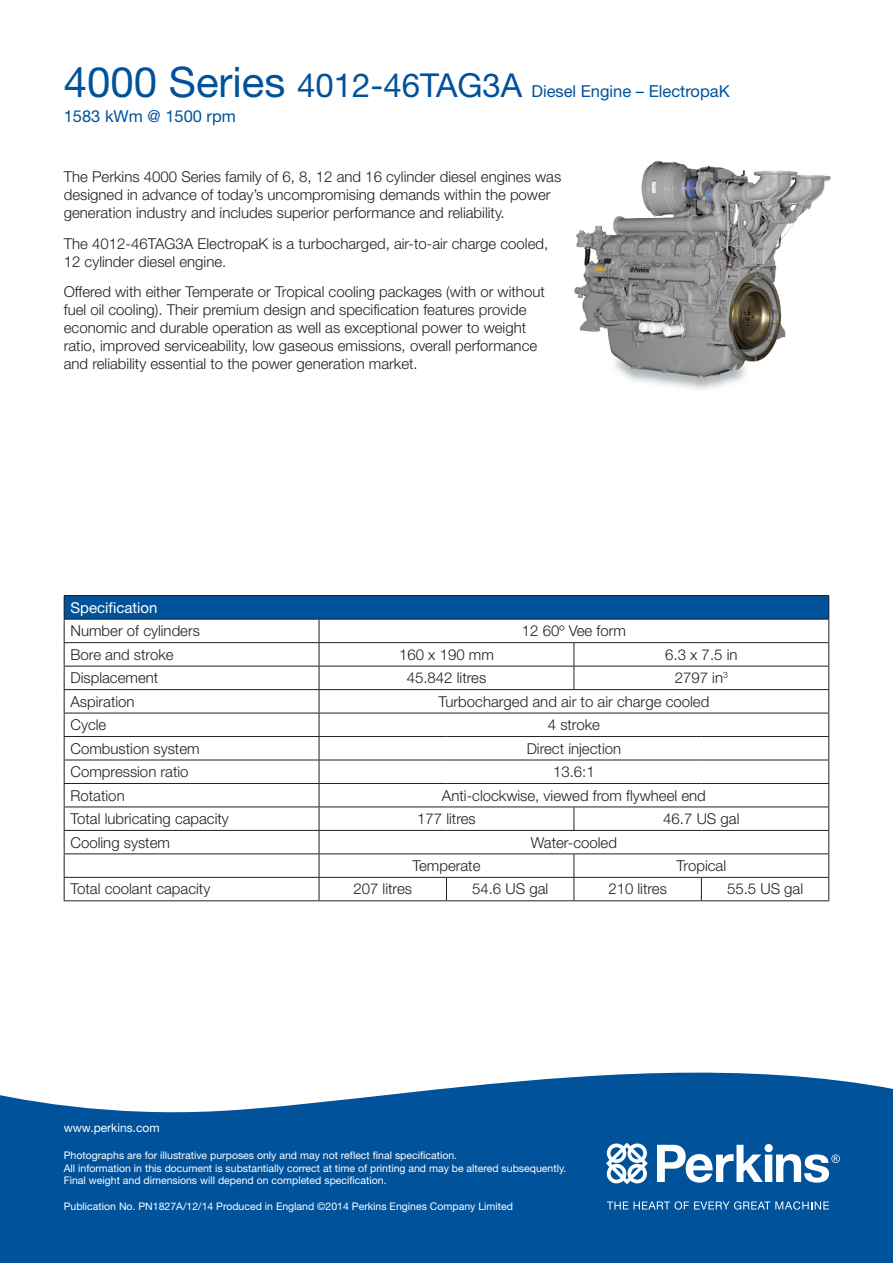
<style>
.page{position:relative;width:893px;height:1263px;background:#fff}
.page>*{position:absolute;margin:0;border:0;box-sizing:border-box;transform-origin:0 0}
.t1{font:16.5px/24.8px "Helvetica Neue";color:#00529b}
.Overview_Text{font:300 15px/18px "Helvetica Neue";color:#231f20}
.Table_-_Text_Centred{font:300 15px "Helvetica Neue";color:#231f20}
.Table_-_Text_Left__1{font:300 15px "Helvetica Neue";color:#231f20}
.Table_-_Headings_Lef{font:15px "Helvetica Neue";color:#fff}
.t2{font:12px "Helvetica Neue";color:#fff}
.t3{font:10.5px/12.6px "Helvetica Neue";color:#fff}
.s1{font-size:42px}
.s2{font-size:33px}
</style>
<div class="page">
<svg style="left:0;top:1072px;width:893px;height:191px;background:#1b64a5"></svg>
<svg style="left:607px;top:1201px;width:21px;height:8px"></svg>
<svg style="left:634px;top:1201px;width:195px;height:9px;background:#4480b5"></svg>
<svg style="left:606px;top:1143px;width:42px;height:41px"></svg>
<svg style="left:657px;top:1144px;width:183px;height:38px"></svg>
<img style="left:574px;top:161px;width:257px;height:229px">
<div style="left:64px;top:596px;width:765px;height:23px;background:#00529b"></div>
<svg style="left:65px;top:620px;width:763px;height:280px"></svg>
<hr style="left:319px;top:642px;width:127px;height:1px;background:#231f20">
<hr style="left:446px;top:642px;width:128px;height:1px;background:#231f20">
<hr style="left:574px;top:642px;width:127px;height:1px;background:#231f20">
<hr style="left:701px;top:642px;width:128px;height:1px;background:#231f20">
<hr style="left:319px;top:666px;width:127px;height:1px;background:#231f20">
<hr style="left:446px;top:666px;width:128px;height:1px;background:#231f20">
<hr style="left:574px;top:666px;width:127px;height:1px;background:#231f20">
<svg style="left:574px;top:643px;width:1px;height:46px"></svg>
<hr style="left:701px;top:666px;width:128px;height:1px;background:#231f20">
<hr style="left:64px;top:689px;width:255px;height:1px;background:#231f20">
<hr style="left:319px;top:689px;width:127px;height:1px;background:#231f20">
<hr style="left:446px;top:689px;width:128px;height:1px;background:#231f20">
<hr style="left:574px;top:689px;width:127px;height:1px;background:#231f20">
<hr style="left:701px;top:689px;width:128px;height:1px;background:#231f20">
<hr style="left:64px;top:713px;width:255px;height:1px;background:#231f20">
<hr style="left:319px;top:713px;width:127px;height:1px;background:#231f20">
<hr style="left:446px;top:713px;width:128px;height:1px;background:#231f20">
<hr style="left:574px;top:713px;width:127px;height:1px;background:#231f20">
<hr style="left:701px;top:713px;width:128px;height:1px;background:#231f20">
<hr style="left:64px;top:736px;width:255px;height:1px;background:#231f20">
<hr style="left:319px;top:736px;width:127px;height:1px;background:#231f20">
<hr style="left:446px;top:736px;width:128px;height:1px;background:#231f20">
<hr style="left:574px;top:736px;width:127px;height:1px;background:#231f20">
<hr style="left:701px;top:736px;width:128px;height:1px;background:#231f20">
<hr style="left:64px;top:760px;width:255px;height:1px;background:#231f20">
<hr style="left:319px;top:760px;width:127px;height:1px;background:#231f20">
<hr style="left:446px;top:760px;width:128px;height:1px;background:#231f20">
<hr style="left:574px;top:760px;width:127px;height:1px;background:#231f20">
<hr style="left:701px;top:760px;width:128px;height:1px;background:#231f20">
<hr style="left:64px;top:783px;width:255px;height:1px;background:#231f20">
<hr style="left:319px;top:783px;width:127px;height:1px;background:#231f20">
<hr style="left:446px;top:783px;width:128px;height:1px;background:#231f20">
<hr style="left:574px;top:783px;width:127px;height:1px;background:#231f20">
<hr style="left:701px;top:783px;width:128px;height:1px;background:#231f20">
<hr style="left:64px;top:806px;width:255px;height:1px;background:#231f20">
<hr style="left:319px;top:806px;width:127px;height:1px;background:#231f20">
<hr style="left:446px;top:806px;width:128px;height:1px;background:#231f20">
<hr style="left:574px;top:806px;width:127px;height:1px;background:#231f20">
<svg style="left:574px;top:807px;width:1px;height:23px"></svg>
<hr style="left:701px;top:806px;width:128px;height:1px;background:#231f20">
<hr style="left:64px;top:830px;width:255px;height:1px;background:#231f20">
<hr style="left:319px;top:830px;width:127px;height:1px;background:#231f20">
<hr style="left:446px;top:830px;width:128px;height:1px;background:#231f20">
<hr style="left:574px;top:830px;width:127px;height:1px;background:#231f20">
<hr style="left:701px;top:830px;width:128px;height:1px;background:#231f20">
<svg style="left:446px;top:878px;width:1px;height:22px"></svg>
<hr style="left:64px;top:666px;width:255px;height:1px;background:#231f20">
<hr style="left:64px;top:853px;width:255px;height:1px;background:#231f20">
<hr style="left:64px;top:877px;width:255px;height:1px;background:#231f20">
<svg style="left:701px;top:878px;width:1px;height:22px"></svg>
<hr style="left:64px;top:900px;width:255px;height:1px;background:#231f20">
<hr style="left:64px;top:595px;width:255px;height:1px;background:#231f20">
<svg style="left:64px;top:596px;width:1px;height:304px"></svg>
<hr style="left:319px;top:595px;width:127px;height:1px;background:#231f20">
<hr style="left:446px;top:595px;width:128px;height:1px;background:#231f20">
<hr style="left:574px;top:595px;width:127px;height:1px;background:#231f20">
<hr style="left:701px;top:595px;width:128px;height:1px;background:#231f20">
<hr style="left:64px;top:619px;width:255px;height:1px;background:#231f20">
<hr style="left:64px;top:642px;width:255px;height:1px;background:#231f20">
<hr style="left:319px;top:619px;width:127px;height:1px;background:#231f20">
<hr style="left:446px;top:619px;width:128px;height:1px;background:#231f20">
<hr style="left:574px;top:619px;width:127px;height:1px;background:#231f20">
<hr style="left:701px;top:619px;width:128px;height:1px;background:#231f20">
<hr style="left:319px;top:900px;width:127px;height:1px;background:#231f20">
<hr style="left:446px;top:900px;width:128px;height:1px;background:#231f20">
<hr style="left:574px;top:900px;width:127px;height:1px;background:#231f20">
<hr style="left:701px;top:900px;width:128px;height:1px;background:#231f20">
<hr style="left:319px;top:853px;width:127px;height:1px;background:#231f20">
<svg style="left:319px;top:619px;width:1px;height:281px"></svg>
<hr style="left:446px;top:853px;width:128px;height:1px;background:#231f20">
<hr style="left:319px;top:877px;width:127px;height:1px;background:#231f20">
<hr style="left:446px;top:877px;width:128px;height:1px;background:#231f20">
<hr style="left:574px;top:853px;width:127px;height:1px;background:#231f20">
<svg style="left:574px;top:854px;width:1px;height:46px"></svg>
<hr style="left:701px;top:853px;width:128px;height:1px;background:#231f20">
<svg style="left:828px;top:596px;width:1px;height:304px"></svg>
<hr style="left:574px;top:877px;width:127px;height:1px;background:#231f20">
<hr style="left:701px;top:877px;width:128px;height:1px;background:#231f20">
<p class="t1" style="left:64px;top:78px;width:667px"><span class="s1">4000 Series</span> <span class="s2">4012-46TAG3A</span> Diesel Engine – ElectropaK<br>1583 kWm @ 1500 rpm</p>
<p class="Overview_Text" style="left:64px;top:167px;width:499px">The Perkins 4000 Series family of 6, 8, 12 and 16 cylinder diesel engines was designed in advance of today’s uncompromising demands within the power generation industry and includes superior performance and reliability.</p>
<p class="Overview_Text" style="left:64px;top:234px;width:486px">The 4012-46TAG3A ElectropaK is a turbocharged, air‑to‑air charge cooled,<br>12 cylinder diesel engine.</p>
<p class="Overview_Text" style="left:64px;top:283px;width:483px">Offered with either Temperate or Tropical cooling packages (with or without fuel oil cooling). Their premium design and specification features provide economic and durable operation as well as exceptional power to weight ratio, improved serviceability, low gaseous emissions, overall performance and reliability essential to the power generation market.</p>
<p class="Table_-_Headings_Lef" style="left:71px;top:598px;width:88px">Specification</p>
<p class="Table_-_Text_Left__1" style="left:71px;top:622px;width:131px">Number of cylinders</p>
<p class="Table_-_Text_Centred" style="left:522px;top:622px;width:105px">12 60º Vee form</p>
<p class="Table_-_Text_Left__1" style="left:71px;top:645px;width:105px">Bore and stroke</p>
<p class="Table_-_Text_Centred" style="left:399px;top:645px;width:96px">160 x 190 mm</p>
<p class="Table_-_Text_Centred" style="left:665px;top:645px;width:74px">6.3 x 7.5 in</p>
<p class="Table_-_Text_Left__1" style="left:71px;top:669px;width:89px">Displacement</p>
<p class="Table_-_Text_Centred" style="left:407px;top:669px;width:81px">45.842 litres</p>
<p class="Table_-_Text_Centred" style="left:675px;top:669px;width:55px">2797 in<sup>3</sup></p>
<p class="Table_-_Text_Left__1" style="left:71px;top:692px;width:66px">Aspiration</p>
<p class="Table_-_Text_Centred" style="left:439px;top:692px;width:272px">Turbocharged and air to air charge cooled</p>
<p class="Table_-_Text_Left__1" style="left:71px;top:716px;width:37px">Cycle</p>
<p class="Table_-_Text_Centred" style="left:548px;top:716px;width:54px">4 stroke</p>
<p class="Table_-_Text_Left__1" style="left:71px;top:739px;width:131px">Combustion system</p>
<p class="Table_-_Text_Centred" style="left:527px;top:739px;width:96px">Direct injection</p>
<p class="Table_-_Text_Left__1" style="left:71px;top:762px;width:120px">Compression ratio</p>
<p class="Table_-_Text_Centred" style="left:553px;top:762px;width:43px">13.6:1</p>
<p class="Table_-_Text_Left__1" style="left:71px;top:786px;width:56px">Rotation</p>
<p class="Table_-_Text_Centred" style="left:442px;top:786px;width:265px">Anti-clockwise, viewed from flywheel end</p>
<p class="Table_-_Text_Left__1" style="left:71px;top:809px;width:160px">Total lubricating capacity</p>
<p class="Table_-_Text_Centred" style="left:417px;top:809px;width:60px">177 litres</p>
<p class="Table_-_Text_Centred" style="left:663px;top:809px;width:78px">46.7 US gal</p>
<p class="Table_-_Text_Left__1" style="left:71px;top:833px;width:101px">Cooling system</p>
<p class="Table_-_Text_Centred" style="left:531px;top:833px;width:88px">Water-cooled</p>
<p class="Table_-_Text_Centred" style="left:412px;top:856px;width:70px">Temperate</p>
<p class="Table_-_Text_Centred" style="left:677px;top:856px;width:51px">Tropical</p>
<p class="Table_-_Text_Left__1" style="left:71px;top:880px;width:141px">Total coolant capacity</p>
<p class="Table_-_Text_Centred" style="left:353px;top:880px;width:60px">207 litres</p>
<p class="Table_-_Text_Centred" style="left:472px;top:880px;width:78px">54.6 US gal</p>
<p class="Table_-_Text_Centred" style="left:608px;top:880px;width:60px">210 litres</p>
<p class="Table_-_Text_Centred" style="left:727px;top:880px;width:78px">55.5 US gal</p>
<p class="t2" style="left:64px;top:1121px;width:97px">www.perkins.com</p>
<p class="t3" style="left:64px;top:1149px;width:504px">Photographs are for illustrative purposes only and may not reflect final specification.<br>All information in this document is substantially correct at time of printing and may be altered subsequently.<br>Final weight and dimensions will depend on completed specification.</p>
<p class="t3" style="left:64px;top:1199px;width:451px">Publication No. PN1827A/12/14 Produced in England ©2014 Perkins Engines Company Limited</p>
</div>
